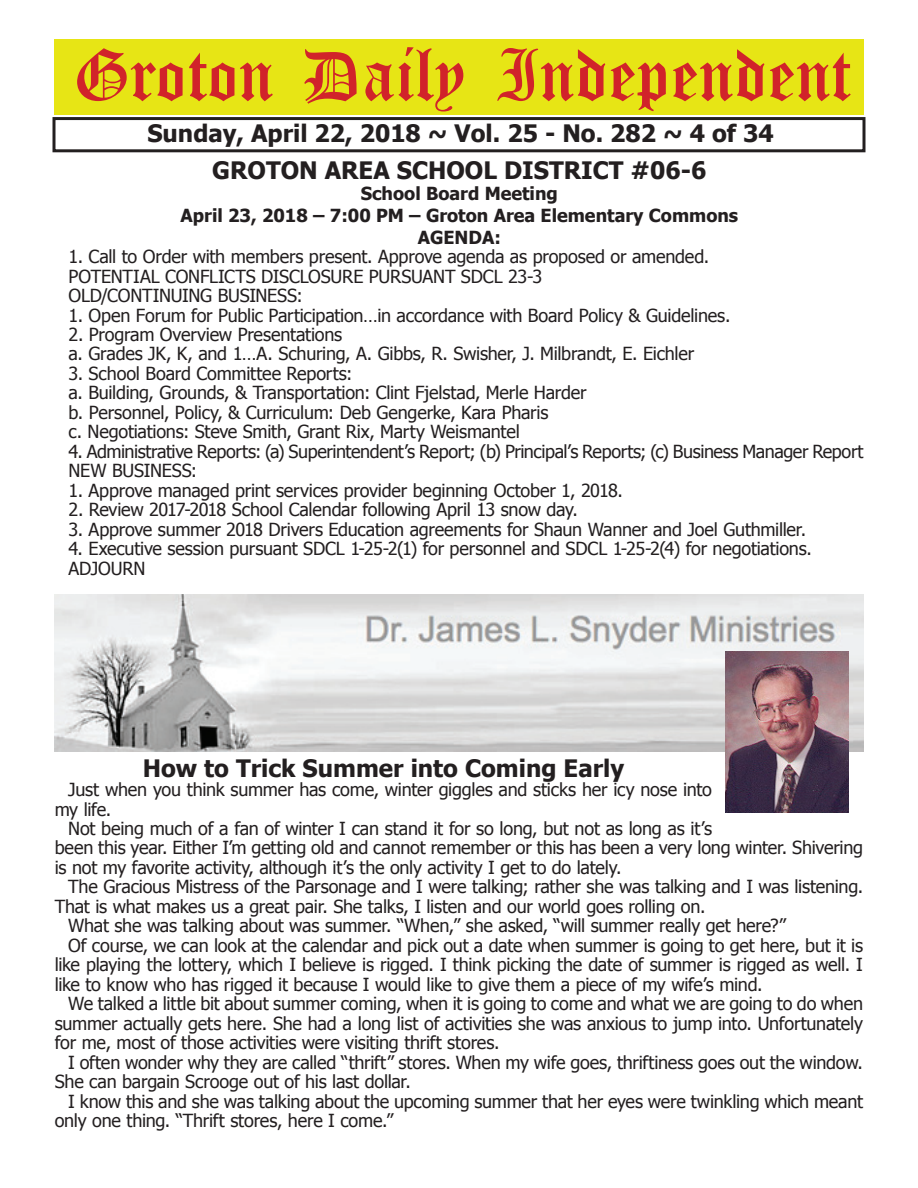
<style>
.page{position:relative;width:918px;height:1188px;background:#fff}
.page>*{position:absolute;margin:0;border:0;box-sizing:border-box;transform-origin:0 0}
.t1{font:54px "Old English Five";color:#d1232a}
.t2{font:700 24px "Tahoma";color:#231f20}
.t3{font:18px/19.5px "Tahoma";letter-spacing:-.015em;color:#231f20}
.t4{font:700 18px/21.6px "Tahoma";color:#231f20;text-align:center}
</style>
<div class="page">
<div style="left:52px;top:117px;width:814px;height:35px;border:3px solid #231f20"></div>
<div style="left:54px;top:40px;width:810px;height:75px;background:#e7e515"></div>
<img style="left:55px;top:594px;width:808px;height:158px">
<img style="left:726px;top:651px;width:122px;height:162px">
<h1 class="t1" style="left:73px;top:50px;width:779px">Groton Daily Independent</h1>
<h2 class="t2" style="left:147px;top:116px;width:628px">Sunday, April 22, 2018 ~ Vol. 25 - No. 282 ~ 4 of 34</h2>
<h2 class="t2" style="left:212px;top:153px;width:496px">GROTON AREA SCHOOL DISTRICT #06-6</h2>
<p class="t4" style="left:181px;top:182px;width:559px">School Board Meeting<br>April 23, 2018 – 7:00 PM – Groton Area Elementary Commons<br>AGENDA:</p>
<p class="t3" style="left:69px;top:246px;width:642px">1. Call to Order with members present. Approve agenda as proposed or amended.<br>POTENTIAL CONFLICTS DISCLOSURE PURSUANT SDCL 23-3<br>OLD/CONTINUING BUSINESS:</p>
<p class="t3" style="left:69px;top:304px;width:663px">1. Open Forum for Public Participation…in accordance with Board Policy &amp; Guidelines.</p>
<p class="t3" style="left:69px;top:324px;width:627px">2. Program Overview Presentations<br>a. Grades JK, K, and 1…A. Schuring, A. Gibbs, R. Swisher, J. Milbrandt, E. Eichler</p>
<p class="t3" style="left:69px;top:363px;width:520px">3. School Board Committee Reports:<br>a. Building, Grounds, &amp; Transportation: Clint Fjelstad, Merle Harder b. Personnel, Policy, &amp; Curriculum: Deb Gengerke, Kara Pharis<br>c. Negotiations: Steve Smith, Grant Rix, Marty Weismantel</p>
<p class="t3" style="left:69px;top:441px;width:796px">4. Administrative Reports: (a) Superintendent’s Report; (b) Principal’s Reports; (c) Business Manager Report<br>NEW BUSINESS:</p>
<p class="t3" style="left:69px;top:480px;width:556px">1. Approve managed print services provider beginning October 1, 2018.</p>
<p class="t3" style="left:69px;top:499px;width:511px">2. Review 2017-2018 School Calendar following April 13 snow day.</p>
<p class="t3" style="left:69px;top:519px;width:739px">3. Approve summer 2018 Drivers Education agreements for Shaun Wanner and Joel Guthmiller.</p>
<p class="t3" style="left:69px;top:538px;width:745px">4. Executive session pursuant SDCL 1-25-2(1) for personnel and SDCL 1-25-2(4) for negotiations.<br>ADJOURN</p>
<h2 class="t2" style="left:143px;top:751px;width:483px">How to Trick Summer into Coming Early</h2>
<p class="t3" style="left:55px;top:779px;width:659px;text-indent:14px">Just when you think summer has come, winter giggles and sticks her icy nose into my life.</p>
<p class="t3" style="left:55px;top:818px;width:810px;text-indent:14px">Not being much of a fan of winter I can stand it for so long, but not as long as it’s<br>been this year. Either I’m getting old and cannot remember or this has been a very long winter. Shivering is not my favorite activity, although it’s the only activity I get to do lately.</p>
<p class="t3" style="left:68px;top:876px;width:796px">The Gracious Mistress of the Parsonage and I were talking; rather she was talking and I was listening.</p>
<p class="t3" style="left:55px;top:896px;width:652px">That is what makes us a great pair. She talks, I listen and our world goes rolling on.</p>
<p class="t3" style="left:68px;top:915px;width:719px">What she was talking about was summer. “When,” she asked, “will summer really get here?”</p>
<p class="t3" style="left:68px;top:935px;width:796px">Of course, we can look at the calendar and pick out a date when summer is going to get here, but it is</p>
<p class="t3" style="left:55px;top:954px;width:810px">like playing the lottery, which I believe is rigged. I think picking the date of summer is rigged as well. I</p>
<p class="t3" style="left:55px;top:974px;width:709px">like to know who has rigged it because I would like to give them a piece of my wife’s mind.</p>
<p class="t3" style="left:68px;top:993px;width:796px">We talked a little bit about summer coming, when it is going to come and what we are going to do when</p>
<p class="t3" style="left:55px;top:1013px;width:810px">summer actually gets here. She had a long list of activities she was anxious to jump into. Unfortunately</p>
<p class="t3" style="left:55px;top:1032px;width:446px">for me, most of those activities were visiting thrift stores.</p>
<p class="t3" style="left:68px;top:1052px;width:796px">I often wonder why they are called “thrift” stores. When my wife goes, thriftiness goes out the window.</p>
<p class="t3" style="left:55px;top:1071px;width:358px">She can bargain Scrooge out of his last dollar.</p>
<p class="t3" style="left:68px;top:1091px;width:796px">I know this and she was talking about the upcoming summer that her eyes were twinkling which meant</p>
<p class="t3" style="left:55px;top:1110px;width:340px">only one thing. “Thrift stores, here I come.”</p>
</div>
